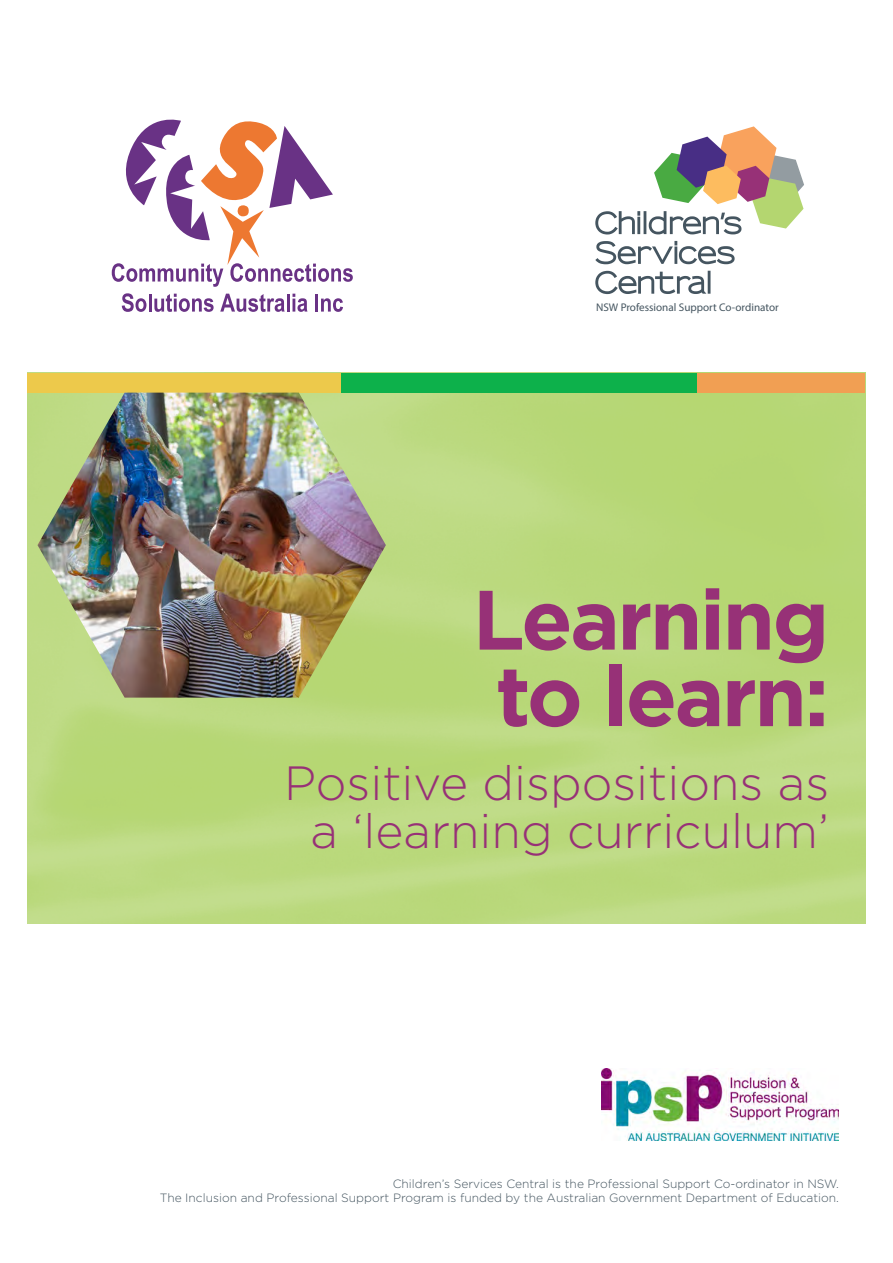
<style>
.page{position:relative;width:893px;height:1263px;background:#fff}
.page>*{position:absolute;margin:0;border:0;box-sizing:border-box;transform-origin:0 0}
.t1{font:700 84px "Gotham";letter-spacing:-.03em;color:#973177}
.t2{font:300 48px/48px "Gotham";color:#973177;text-align:center}
.t3{font:300 12px/13.5px "Gotham";color:#455560;text-align:right}
.t4{font:11.1px "Gotham";color:#455560}
</style>
<div class="page">
<div style="left:28px;top:373px;width:338px;height:20px;background:#edc94b"></div>
<div style="left:341px;top:373px;width:356px;height:20px;background:#0db14b"></div>
<div style="left:697px;top:373px;width:168px;height:20px;background:#f19f53"></div>
<img style="left:37px;top:393px;width:349px;height:305px">
<svg style="left:595px;top:241px;width:140px;height:23px"></svg>
<svg style="left:595px;top:271px;width:115px;height:23px"></svg>
<svg style="left:595px;top:126px;width:209px;height:108px"></svg>
<svg style="left:122px;top:293px;width:24px;height:19px"></svg>
<hr style="left:149px;top:294px;width:3px;height:18px;background:#693285">
<svg style="left:154px;top:294px;width:60px;height:18px"></svg>
<svg style="left:220px;top:294px;width:65px;height:18px"></svg>
<hr style="left:287px;top:294px;width:3px;height:18px;background:#693285">
<svg style="left:292px;top:294px;width:15px;height:18px"></svg>
<hr style="left:315px;top:294px;width:3px;height:18px;background:#693285">
<svg style="left:321px;top:298px;width:22px;height:14px"></svg>
<svg style="left:112px;top:120px;width:241px;height:167px"></svg>
<img style="left:602px;top:1069px;width:237px;height:71px">
<p class="t4" style="left:596px;top:300px;width:184px">NSW Professional Support Co-ordinator</p>
<p class="t1" style="left:473px;top:571px;width:358px">Learning</p>
<p class="t1" style="left:496px;top:648px;width:335px">to learn:</p>
<p class="t2" style="left:284px;top:758px;width:547px">Positive dispositions as a ‘learning curriculum’</p>
<p class="t3" style="left:160px;top:1177px;width:681px">Children’s Services Central is the Professional Support Co-ordinator in NSW.<br>The Inclusion and Professional Support Program is funded by the Australian Government Department of Education.</p>
</div>
